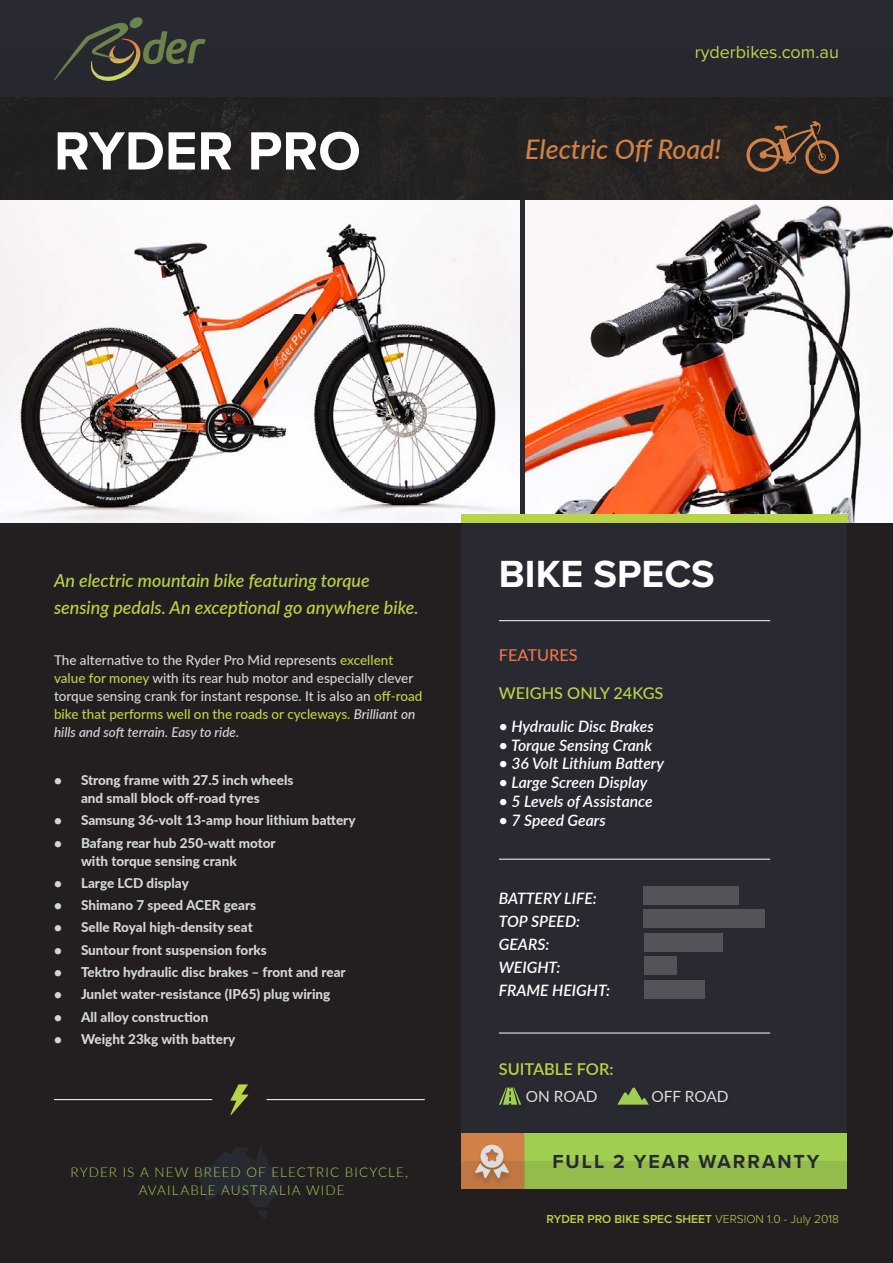
<style>
.page{position:relative;width:893px;height:1263px;background:#fff}
.page>*{position:absolute;margin:0;border:0;box-sizing:border-box;transform-origin:0 0}
.t1{font:700 55.8px "Proxima Nova";color:#fff}
.t2{font:700 39.15px "Proxima Nova";color:#fff}
.t3{font:italic 500 27px "Lato";color:#d08147}
.t4{font:700 19.5px "Proxima Nova";letter-spacing:.1em;color:#282931}
.t5{font:italic 500 18px/27px "Lato";color:#b9d447}
.t6{font:18px "Proxima Nova";color:#b9d447}
.t7{font:500 16.35px "Lato";color:#b9d447}
.t8{font:600 16.35px "Lato";color:#b9d447}
.t9{font:500 16.35px "Lato";color:#ef734a}
.t10{font:italic 600 15.75px "Lato";color:#fff}
.t11{font:15.45px "Lato";color:#ddd}
.t12{font:800 13.5px/18px "Lato";color:#d3d6d8;text-align:center}
.t13{font:500 13.5px/18px "Lato";color:#d3d6d8}
.t14{font:300 13.5px/18px "Lato";letter-spacing:.08em;color:#a0ce51;text-align:center}
.t15{font:600 12px "Proxima Nova";color:#b9d447}
.s1{color:#b9d447}
.s2{font-style:italic}
.s3{font-weight:300}
</style>
<div class="page">
<img style="left:524px;top:200px;width:369px;height:324px">
<svg style="left:0;top:200px;width:520px;height:324px"></svg>
<div style="left:0;top:80px;width:893px;height:120px;background:#231f20"></div>
<div style="left:0;top:0;width:893px;height:97px;background:#282931"></div>
<svg style="left:54px;top:17px;width:152px;height:64px"></svg>
<svg style="left:746px;top:121px;width:93px;height:53px"></svg>
<div style="left:0;top:524px;width:893px;height:739px;background:#231f20"></div>
<div style="left:461px;top:514px;width:386px;height:10px;background:#b9d447"></div>
<div style="left:461px;top:524px;width:386px;height:635px;background:#282931"></div>
<hr style="left:499px;top:620px;width:271px;height:1px;background:#fff">
<hr style="left:499px;top:859px;width:271px;height:1px;background:#fff">
<hr style="left:499px;top:1033px;width:271px;height:1px;background:#fff">
<div style="left:644px;top:886px;width:95px;height:18px;background:#53545a"></div>
<div style="left:644px;top:909px;width:121px;height:19px;background:#53545a"></div>
<div style="left:644px;top:933px;width:79px;height:18px;background:#53545a"></div>
<div style="left:644px;top:956px;width:32px;height:19px;background:#53545a"></div>
<div style="left:644px;top:980px;width:60px;height:18px;background:#53545a"></div>
<svg style="left:499px;top:1087px;width:22px;height:18px"></svg>
<svg style="left:617px;top:1087px;width:32px;height:18px"></svg>
<div style="left:524px;top:1133px;width:323px;height:56px;background:#a0ce51"></div>
<div style="left:524px;top:1161px;width:323px;height:28px;background:#93bc4c"></div>
<svg style="left:461px;top:1134px;width:64px;height:55px;background:#c7895a"></svg>
<svg style="left:199px;top:1146px;width:81px;height:72px"></svg>
<hr style="left:54px;top:1099px;width:158px;height:1px;background:#fff">
<hr style="left:266px;top:1099px;width:159px;height:1px;background:#fff">
<svg style="left:230px;top:1084px;width:18px;height:31px"></svg>
<hr style="left:520px;top:200px;width:4px;height:314px;background:#282931">
<p class="t1" style="left:54px;top:109px;width:308px">RYDER PRO</p>
<p class="t6" style="left:695px;top:38px;width:146px">ryderbikes.com.au</p>
<p class="t3" style="left:525px;top:130px;width:198px">Electric Off Road!</p>
<p class="t5" style="left:54px;top:566px;width:366px">An electric mountain bike featuring torque sensing pedals. An exceptional go anywhere bike.</p>
<p class="t13" style="left:54px;top:651px;width:370px">The alternative to the Ryder Pro Mid represents <span class="s1">excellent value for money</span> with its rear hub motor and especially clever torque sensing crank for instant response. It is also an <span class="s1">off-road bike that performs well on the roads or cycleways.</span> <span class="s2">Brilliant on hills and soft terrain. Easy to ride.</span></p>
<p class="t12" style="left:54px;top:771px;width:241px">• Strong frame with 27.5 inch wheels and small block off-road tyres</p>
<p class="t12" style="left:54px;top:811px;width:303px">• Samsung 36-volt 13-amp hour lithium battery</p>
<p class="t12" style="left:81px;top:833px;width:196px;text-align:left;text-indent:-27px">• Bafang rear hub 250-watt motor with torque sensing crank</p>
<p class="t12" style="left:54px;top:873px;width:136px">• Large LCD display</p>
<p class="t12" style="left:54px;top:896px;width:204px">• Shimano 7 speed ACER gears</p>
<p class="t12" style="left:54px;top:918px;width:200px">• Selle Royal high-density seat</p>
<p class="t12" style="left:54px;top:940px;width:214px">• Suntour front suspension forks</p>
<p class="t12" style="left:54px;top:962px;width:293px">• Tektro hydraulic disc brakes – front and rear</p>
<p class="t12" style="left:54px;top:985px;width:278px">• Junlet water-resistance (IP65) plug wiring</p>
<p class="t12" style="left:54px;top:1007px;width:156px">• All alloy construction</p>
<p class="t12" style="left:54px;top:1029px;width:183px">• Weight 23kg with battery</p>
<p class="t14" style="left:71px;top:1162px;width:339px">RYDER IS A NEW BREED OF ELECTRIC BICYCLE,<br>AVAILABLE AUSTRALIA WIDE</p>
<p class="t2" style="left:499px;top:544px;width:217px">BIKE SPECS</p>
<p class="t9" style="left:499px;top:643px;width:80px">FEATURES</p>
<p class="t7" style="left:499px;top:681px;width:166px">WEIGHS ONLY 24KGS</p>
<p class="t10" style="left:499px;top:714px;width:157px">• Hydraulic Disc Brakes</p>
<p class="t10" style="left:499px;top:733px;width:155px">• Torque Sensing Crank</p>
<p class="t10" style="left:499px;top:752px;width:167px">• 36 Volt Lithium Battery</p>
<p class="t10" style="left:499px;top:771px;width:150px">• Large Screen Display</p>
<p class="t10" style="left:499px;top:790px;width:155px">• 5 Levels of Assistance</p>
<p class="t10" style="left:499px;top:809px;width:108px">• 7 Speed Gears</p>
<p class="t10" style="left:499px;top:887px;width:100px">BATTERY LIFE:</p>
<p class="t10" style="left:499px;top:910px;width:83px">TOP SPEED:</p>
<p class="t10" style="left:499px;top:933px;width:52px">GEARS:</p>
<p class="t10" style="left:499px;top:956px;width:63px">WEIGHT:</p>
<p class="t10" style="left:499px;top:979px;width:113px">FRAME HEIGHT:</p>
<p class="t8" style="left:499px;top:1057px;width:116px">SUITABLE FOR:</p>
<p class="t11" style="left:526px;top:1085px;width:73px">ON ROAD</p>
<p class="t11" style="left:651px;top:1085px;width:79px">OFF ROAD</p>
<p class="t4" style="left:552px;top:1147px;width:268px">FULL 2 YEAR WARRANTY</p>
<p class="t15" style="left:546px;top:1210px;width:294px">RYDER PRO BIKE SPEC SHEET <span class="s3">VERSION 1.0 - July 2018</span></p>
</div>
